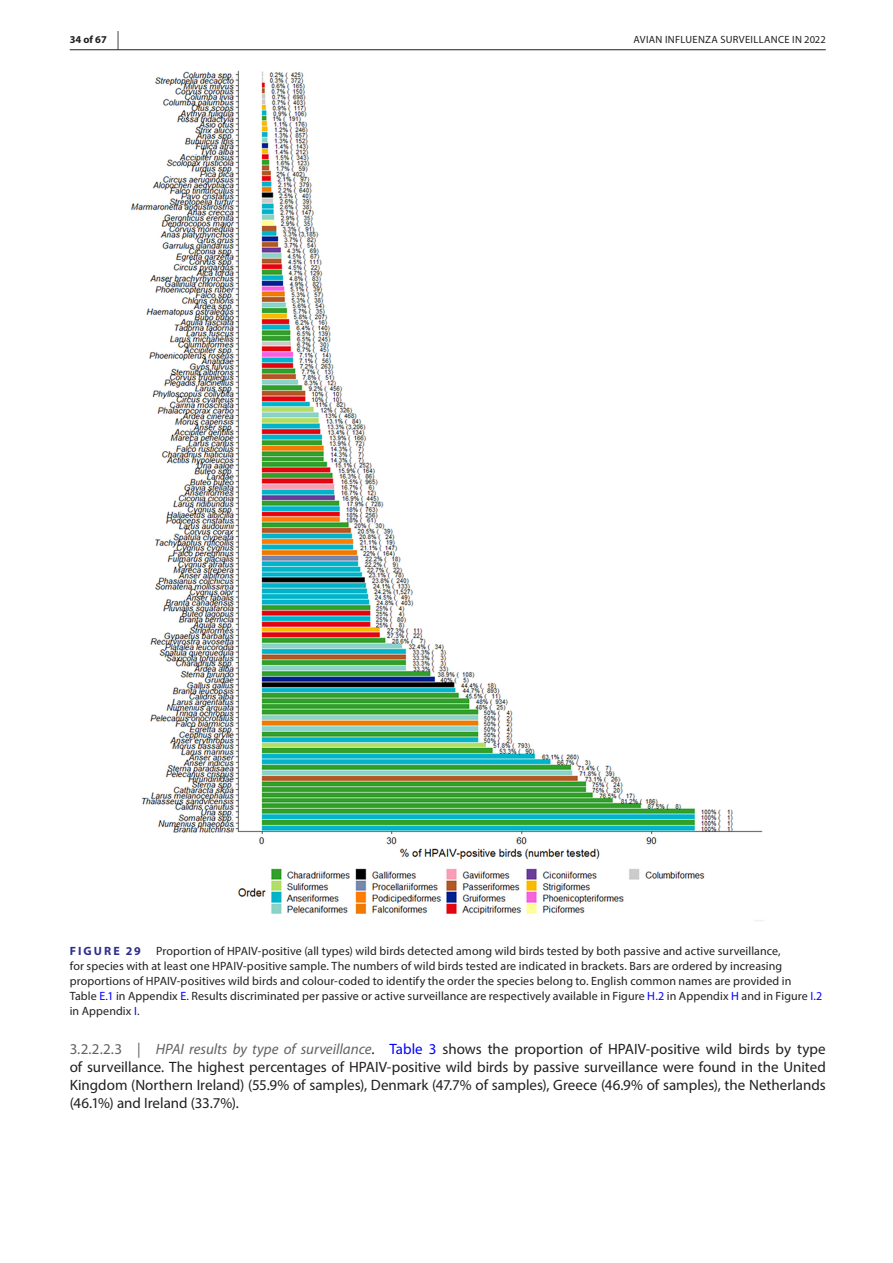
<style>
.page{position:relative;width:893px;height:1263px;background:#fff}
.page>*{position:absolute;margin:0;border:0;box-sizing:border-box;transform-origin:0 0}
.t1{font:15px/18px "Myriad Pro";color:#231f20;text-align:justify}
.t2{font:12px/15px "Myriad Pro";letter-spacing:.005em;color:#231f20}
.t3{font:700 12px "Myriad Pro";letter-spacing:.175em;color:#2e2e8d}
.t4{font:10.5px "Myriad Pro";letter-spacing:.03em;color:#231f20}
.t5{font:700 10.5px "Myriad Pro";color:#231f20}
.s1{font-size:18.6px}
.s2{color:#00f}
.s3{color:#636366}
.s4{font-style:italic;color:#636366}
</style>
<div class="page">
<hr style="left:70px;top:49px;width:756px;height:1px;background:#231f20">
<img style="left:131px;top:70px;width:633px;height:851px">
<p class="t5" style="left:70px;top:32px;width:51px">34 of 67 <span class="s1">|</span></p>
<p class="t4" style="left:633px;top:33px;width:194px">AVIAN INFLUENZA SURVEILLANCE IN 2022</p>
<p class="t2" style="left:70px;top:943px;width:754px;text-indent:86px">Proportion of HPAIV-positive (all types) wild birds detected among wild birds tested by both passive and active surveillance,<br>for species with at least one HPAIV-positive sample. The numbers of wild birds tested are indicated in brackets. Bars are ordered by increasing proportions of HPAIV-positives wild birds and colour-coded to identify the order the species belong to. English common names are provided in<br>Table <span class="s2">E.1</span> in Appendix <span class="s2">E</span>. Results discriminated per passive or active surveillance are respectively available in Figure <span class="s2">H.2</span> in Appendix <span class="s2">H</span> and in Figure <span class="s2">I.2 </span>in Appendix <span class="s2">I</span>.</p>
<p class="t3" style="left:70px;top:943px;width:72px">FIGURE 29</p>
<p class="t1" style="left:70px;top:1040px;width:758px"><span class="s3">3.2.2.2.3 |</span> <span class="s4">HPAI results by type of surveillance</span>. <span class="s2">Table 3</span> shows the proportion of HPAIV-positive wild birds by type of surveillance. The highest percentages of HPAIV-positive wild birds by passive surveillance were found in the United Kingdom (Northern Ireland) (55.9% of samples), Denmark (47.7% of samples), Greece (46.9% of samples), the Netherlands (46.1%) and Ireland (33.7%).</p>
</div>
